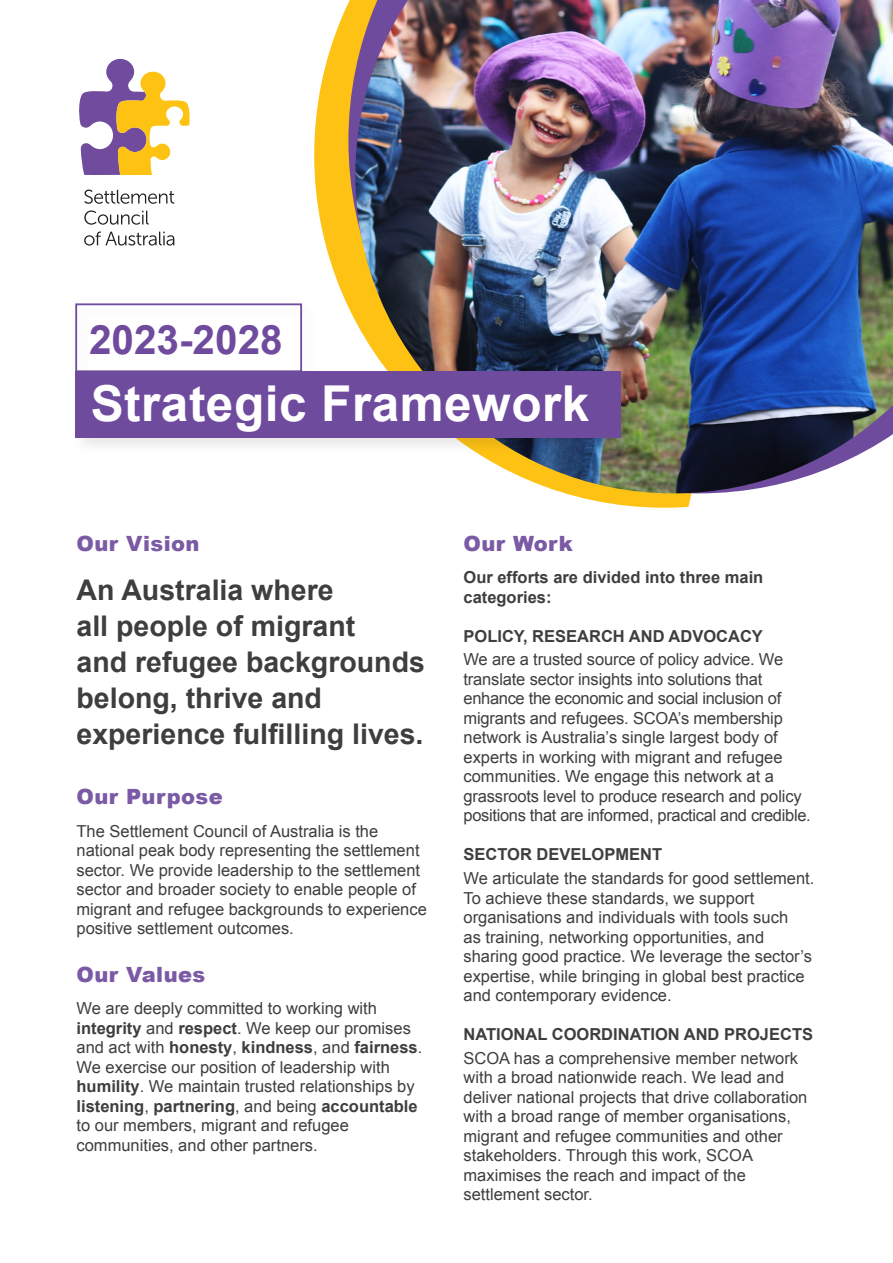
<style>
.page{position:relative;width:893px;height:1263px;background:#fff}
.page>*{position:absolute;margin:0;border:0;box-sizing:border-box;transform-origin:0 0}
.t1{font:700 49.5px "Arial";letter-spacing:.01em;color:#fff}
.t2{font:700 40.5px "Arial";color:#6f4b9e}
.t3{font:700 28.5px/36px "Arial";color:#3e3e3f}
.Heading_2{font:900 21px "Arial";letter-spacing:.02em;color:#7a5aa5}
.t4{font:16.5px/19.5px "Arial";color:#3e3e3f}
.Heading_3{font:700 16.5px/19.5px "Arial";color:#3e3e3f}
.s1{font-weight:700}
</style>
<div class="page">
<svg style="left:314px;top:4px;width:359px;height:504px"></svg>
<img style="left:355px;top:0;width:538px;height:493px">
<div style="left:72px;top:300px;width:247px;height:90px;background:#fff"></div>
<div style="left:75px;top:303px;width:227px;height:69px;border:2px solid #6f4b9e"></div>
<div style="left:72px;top:368px;width:566px;height:87px;background:#231f20;opacity:.1"></div>
<div style="left:75px;top:371px;width:545px;height:67px;background:#6f4b9e"></div>
<svg style="left:84px;top:231px;width:90px;height:15px"></svg>
<svg style="left:84px;top:210px;width:65px;height:15px"></svg>
<svg style="left:84px;top:190px;width:90px;height:14px"></svg>
<svg style="left:79px;top:59px;width:111px;height:116px"></svg>
<p class="t2" style="left:89px;top:313px;width:195px">2023-2028</p>
<p class="t1" style="left:91px;top:371px;width:500px">Strategic Framework</p>
<p class="Heading_2" style="left:77px;top:528px;width:125px">Our Vision</p>
<p class="t3" style="left:77px;top:573px;width:350px">An Australia where<br>all people of migrant<br>and refugee backgrounds belong, thrive and experience fulfilling lives.</p>
<p class="Heading_2" style="left:77px;top:782px;width:148px">Our Purpose</p>
<p class="t4" style="left:77px;top:821px;width:352px">The Settlement Council of Australia is the national peak body representing the settlement sector. We provide leadership to the settlement sector and broader society to enable people of migrant and refugee backgrounds to experience positive settlement outcomes.</p>
<p class="Heading_2" style="left:77px;top:959px;width:130px">Our Values</p>
<p class="t4" style="left:77px;top:999px;width:347px">We are deeply committed to working with <span class="s1">integrity</span> and <span class="s1">respect</span>. We keep our promises and act with <span class="s1">honesty</span>, <span class="s1">kindness</span>, and <span class="s1">fairness</span>.<br>We exercise our position of leadership with <span class="s1">humility</span>. We maintain trusted relationships by <span class="s1">listening</span>, <span class="s1">partnering</span>, and being <span class="s1">accountable </span>to our members, migrant and refugee communities, and other partners.</p>
<p class="Heading_2" style="left:463px;top:528px;width:111px">Our Work</p>
<p class="Heading_3" style="left:463px;top:568px;width:301px">Our efforts are divided into three main categories:</p>
<p class="Heading_3" style="left:463px;top:627px;width:301px">POLICY, RESEARCH AND ADVOCACY</p>
<p class="t4" style="left:463px;top:650px;width:349px">We are a trusted source of policy advice. We translate sector insights into solutions that enhance the economic and social inclusion of migrants and refugees. SCOA’s membership network is Australia’s single largest body of experts in working with migrant and refugee communities. We engage this network at a grassroots level to produce research and policy positions that are informed, practical and credible.</p>
<p class="Heading_3" style="left:463px;top:845px;width:200px">SECTOR DEVELOPMENT</p>
<p class="t4" style="left:463px;top:869px;width:352px">We articulate the standards for good settlement.<br>To achieve these standards, we support organisations and individuals with tools such<br>as training, networking opportunities, and sharing good practice. We leverage the sector’s expertise, while bringing in global best practice and contemporary evidence.</p>
<p class="Heading_3" style="left:463px;top:1025px;width:351px">NATIONAL COORDINATION AND PROJECTS</p>
<p class="t4" style="left:463px;top:1048px;width:345px">SCOA has a comprehensive member network with a broad nationwide reach. We lead and deliver national projects that drive collaboration with a broad range of member organisations, migrant and refugee communities and other stakeholders. Through this work, SCOA maximises the reach and impact of the settlement sector.</p>
</div>
